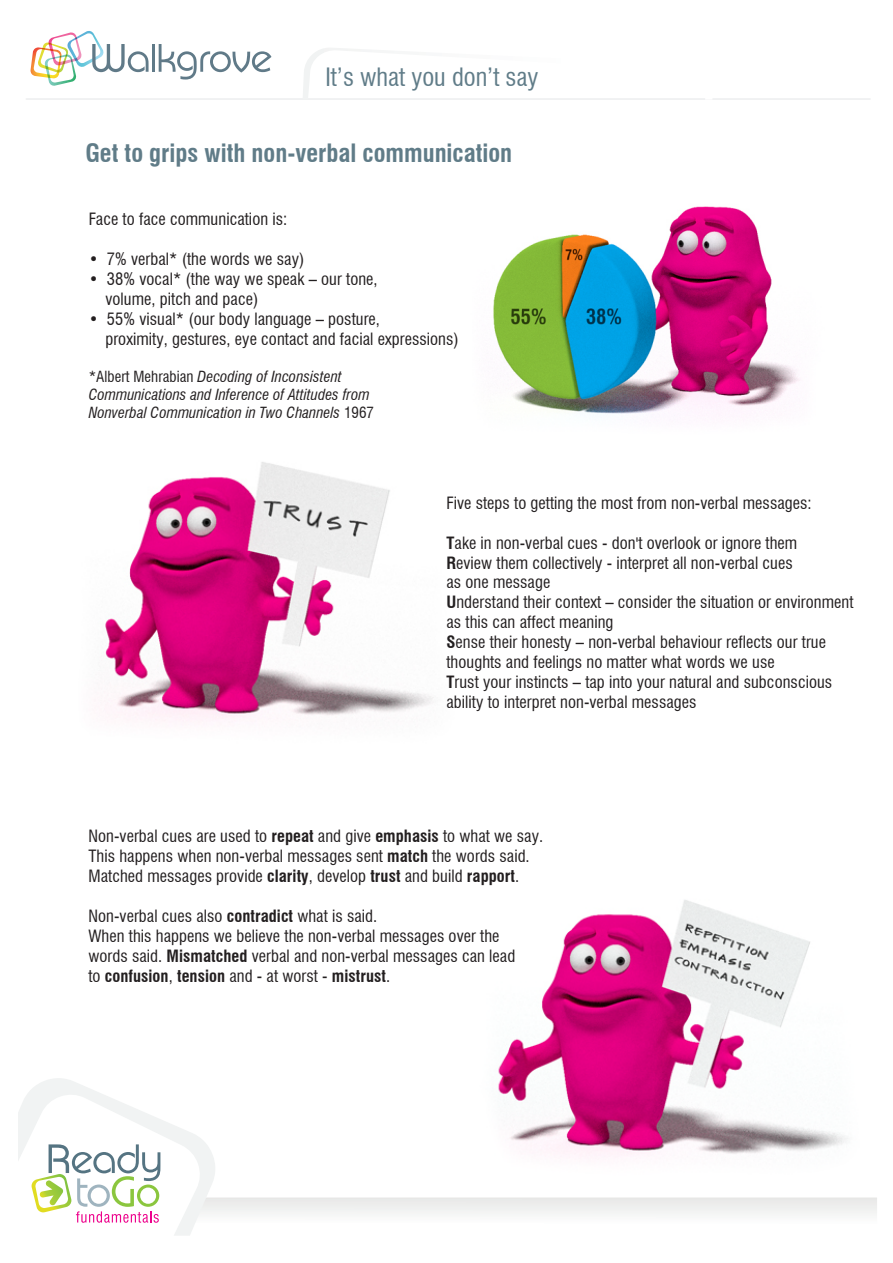
<style>
.page{position:relative;width:893px;height:1263px;background:#fff}
.page>*{position:absolute;margin:0;border:0;box-sizing:border-box;transform-origin:0 0}
.t1{font:700 condensed 24.75px "Swiss 721 BT";color:#607c88}
.t2{font:condensed 24.75px "Swiss 721 BT";color:#607c88}
.t3{font:condensed 16.5px/19.8px "Swiss 721 BT";letter-spacing:.005em;color:#231f20}
.t4{font:italic condensed 15px/18px "Swiss 721 BT";letter-spacing:.005em;color:#231f20}
.s1{font-style:normal}
.s2{font-weight:700}
.s3{font-family:"Swis 721 Cn BT";font-stretch:normal}
</style>
<div class="page">
<hr style="left:26px;top:98px;width:844px;height:2px;background:#edeeef">
<svg style="left:303px;top:48px;width:409px;height:52px"></svg>
<img style="left:31px;top:31px;width:118px;height:55px">
<hr style="left:152px;top:44px;width:3px;height:28px;background:#607a88">
<svg style="left:159px;top:44px;width:112px;height:36px"></svg>
<svg style="left:18px;top:1078px;width:859px;height:157px"></svg>
<img style="left:493px;top:206px;width:307px;height:210px">
<img style="left:104px;top:462px;width:330px;height:260px">
<img style="left:478px;top:900px;width:392px;height:289px">
<h1 class="t2" style="left:325px;top:62px;width:215px">It’s what you don’t say</h1>
<h1 class="t1" style="left:85px;top:138px;width:428px">Get to grips with non-verbal communication</h1>
<p class="t3" style="left:89px;top:209px;width:200px">Face to face communication is:</p>
<p class="t3" style="left:89px;top:249px;width:217px">• 7% verbal* (the words we say)</p>
<p class="t3" style="left:105px;top:269px;width:274px;text-indent:-17px">• 38% vocal* (the way we speak – our tone, volume, pitch and pace)</p>
<p class="t3" style="left:105px;top:309px;width:355px;text-indent:-17px">• 55% visual* (our body language – posture,<br>proximity, gestures, eye contact and facial expressions)</p>
<p class="t4" style="left:89px;top:368px;width:287px"><span class="s1">*Albert Mehrabian</span> Decoding of Inconsistent<br>Communications and Inference of Attitudes from<br>Nonverbal Communication in Two Channels <span class="s1">1967</span></p>
<p class="t3" style="left:446px;top:493px;width:367px">Five steps to getting the most from non-verbal messages:</p>
<p class="t3" style="left:446px;top:533px;width:408px"><span class="s2">T</span>ake in non-verbal cues - don't overlook or ignore them<br><span class="s2">R</span>eview them collectively - interpret all non-verbal cues<br>as one message<br><span class="s2">U</span>nderstand their context – consider the situation or environment as this can affect meaning<br><span class="s2">S</span>ense their honesty – non-verbal behaviour reflects our true thoughts and feelings no matter what words we use<br><span class="s2">T</span>rust your instincts – tap into your natural and <span class="s3">sub</span>conscious ability to interpret non-verbal messages</p>
<p class="t3" style="left:88px;top:826px;width:456px">Non-verbal cues are used to <span class="s2">repeat</span> and give <span class="s2">emphasis</span> to what we say.<br>This happens when non-verbal messages sent <span class="s2">match</span> the words said.<br>Matched messages provide <span class="s2">clarity</span>, develop <span class="s2">trust</span> and build <span class="s2">rapport</span>.</p>
<p class="t3" style="left:88px;top:906px;width:428px">Non-verbal cues also <span class="s2">contradict</span> what is said.<br>When this happens we believe the non-verbal messages over the words said. <span class="s2">Mismatched</span> verbal and non-verbal messages can lead to <span class="s2">confusion</span>, <span class="s2">tension</span> and - at worst - <span class="s2">mistrust</span>.</p>
</div>
